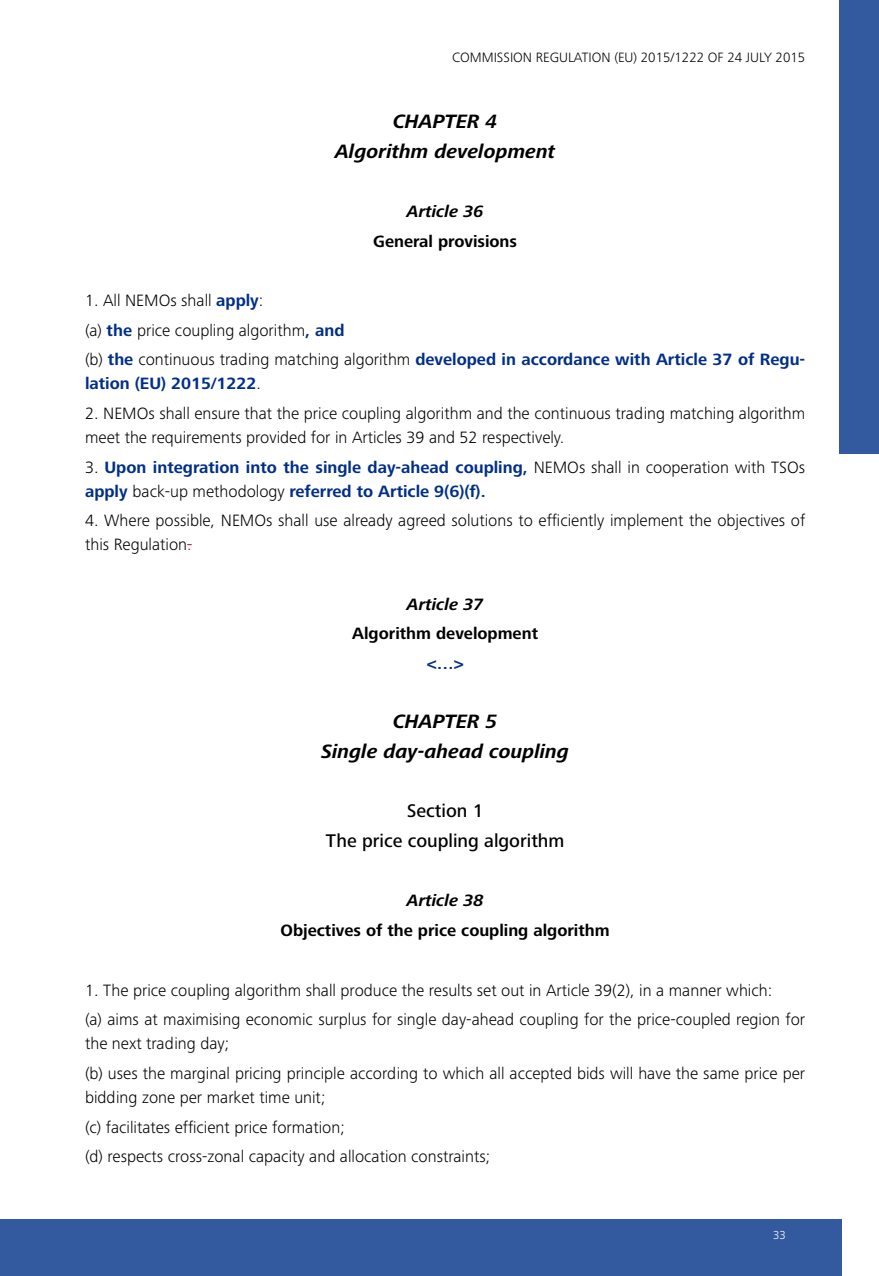
<style>
.page{position:relative;width:879px;height:1276px;background:#fff}
.page>*{position:absolute;margin:0;border:0;box-sizing:border-box;transform-origin:0 0}
.t1{font:italic 700 20px/29.6px "Frutiger Next Pro";color:#000;text-align:center}
.t2{font:500 19px/29.6px "Frutiger Next Pro";color:#000;text-align:center}
.t3{font:300 17px/29.6px "Frutiger Next Pro";color:#000}
.t4{font:700 17px/24px "Frutiger Next Pro";color:#002f87}
.t5{font:700 17px "Frutiger Next Pro";color:#000}
.t6{font:italic 700 17px "Frutiger Next Pro";color:#000}
.t7{font:300 14px "Frutiger Next Pro";color:#000}
.t8{font:300 12px "Frutiger Next Pro";color:#fff}
.s1{font-weight:700;color:#002f87}
.s2{font-weight:300;color:#000}
.s3{color:#b5082e}
</style>
<div class="page">
<div style="left:0;top:1219px;width:841px;height:57px;background:#33599f"></div>
<div style="left:839px;top:0;width:40px;height:454px;background:#33599f"></div>
<p class="t7" style="left:452px;top:49px;width:355px">COMMISSION REGULATION (EU) 2015/1222 OF 24 JULY 2015</p>
<p class="t1" style="left:335px;top:106px;width:221px">CHAPTER 4<br>Algorithm development</p>
<p class="t6" style="left:407px;top:201px;width:78px">Article 36</p>
<p class="t5" style="left:373px;top:231px;width:145px">General provisions</p>
<p class="t3" style="left:85px;top:285px;width:722px">1. All NEMOs shall <span class="s1">apply</span>:<br>(a) <span class="s1">the</span> price coupling algorithm<span class="s1">, and<br></span>(b) <span class="s1">the</span> continuous trading matching algorithm <span class="s1">developed in accordance with Article 37 of Regu-</span></p>
<p class="t4" style="left:85px;top:372px;width:177px">lation (EU) 2015/1222<span class="s2">.</span></p>
<p class="t3" style="left:85px;top:401px;width:722px;line-height:24px">2. NEMOs shall ensure that the price coupling algorithm and the continuous trading matching algorithm meet the requirements provided for in Articles 39 and 52 respectively.</p>
<p class="t4" style="left:85px;top:455px;width:721px"><span class="s2">3.</span> Upon integration into the single day-ahead coupling, <span class="s2">NEMOs shall in cooperation with TSOs </span>apply <span class="s2">back-up methodology</span> referred to Article 9(6)(f).</p>
<p class="t3" style="left:85px;top:509px;width:722px;line-height:24px">4. Where possible, NEMOs shall use already agreed solutions to efficiently implement the objectives of this Regulation<span class="s3">.</span></p>
<p class="t6" style="left:407px;top:594px;width:78px">Article 37</p>
<p class="t5" style="left:352px;top:624px;width:187px">Algorithm development</p>
<p class="t4" style="left:427px;top:651px;width:38px">&lt;…&gt;</p>
<p class="t1" style="left:321px;top:707px;width:249px">CHAPTER 5<br>Single day-ahead coupling</p>
<p class="t2" style="left:326px;top:796px;width:240px">Section 1<br>The price coupling algorithm</p>
<p class="t6" style="left:407px;top:891px;width:78px">Article 38</p>
<p class="t5" style="left:280px;top:920px;width:331px">Objectives of the price coupling algorithm</p>
<p class="t3" style="left:85px;top:975px;width:721px">1. The price coupling algorithm shall produce the results set out in Article 39(2), in a manner which:<br>(a) aims at maximising economic surplus for single day-ahead coupling for the price-coupled region for</p>
<p class="t3" style="left:85px;top:1028px;width:722px">the next trading day;<br>(b) uses the marginal pricing principle according to which all accepted bids will have the same price per</p>
<p class="t3" style="left:85px;top:1082px;width:407px">bidding zone per market time unit;<br>(c) facilitates efficient price formation;<br>(d) respects cross-zonal capacity and allocation constraints;</p>
<p class="t8" style="left:773px;top:1227px;width:14px">33</p>
</div>
